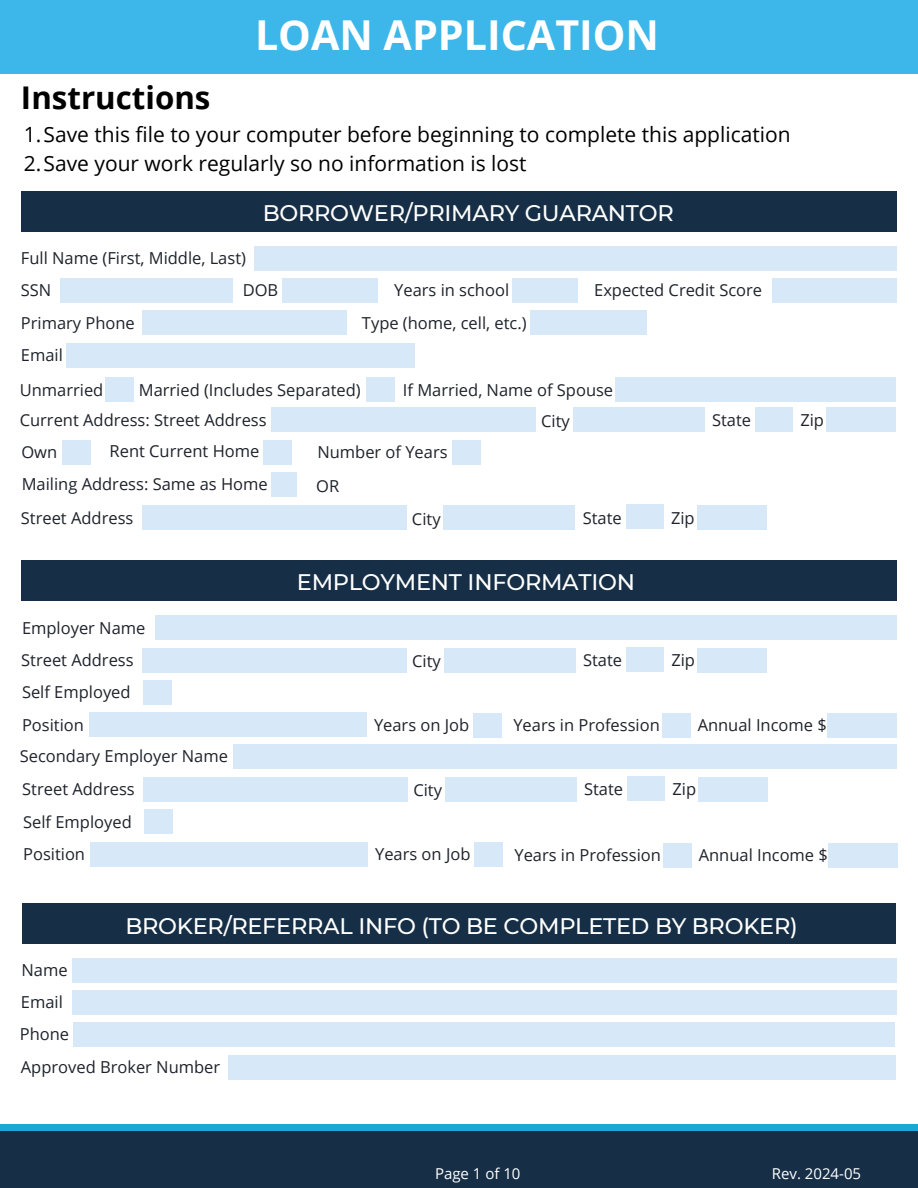
<style>
.page{position:relative;width:918px;height:1188px;background:#fff}
.page>*{position:absolute;margin:0;border:0;box-sizing:border-box;transform-origin:0 0}
.t1{font:700 41.25px "Open Sans";color:#fff}
.t2{font:700 31.35px "Open Sans";color:#000}
.t3{font:500 22.5px "Montserrat";letter-spacing:-.01em;color:#fff}
.t4{font:21px "Open Sans";color:#000}
.t5{font:16.5px "Open Sans";color:#1e232b}
.t6{font:15px "Open Sans";color:#fff}
</style>
<div class="page">
<div style="left:21px;top:192px;width:875px;height:40px;background:#162f46"></div>
<div style="left:21px;top:560px;width:875px;height:41px;background:#162f46"></div>
<div style="left:22px;top:903px;width:874px;height:41px;background:#162f46"></div>
<div style="left:0;top:1125px;width:918px;height:13px;background:#19a9d1"></div>
<div style="left:0;top:1131px;width:918px;height:57px;background:#162f46"></div>
<div style="left:0;top:0;width:918px;height:73px;background:#3db7e9"></div>
<div style="left:254px;top:246px;width:642px;height:25px;background:#d7e9f8"></div>
<div style="left:61px;top:278px;width:172px;height:25px;background:#d7e9f8"></div>
<div style="left:142px;top:311px;width:205px;height:24px;background:#d7e9f8"></div>
<div style="left:66px;top:343px;width:349px;height:25px;background:#d7e9f8"></div>
<div style="left:105px;top:377px;width:29px;height:25px;background:#d7e9f8"></div>
<div style="left:271px;top:408px;width:265px;height:24px;background:#d7e9f8"></div>
<div style="left:271px;top:472px;width:26px;height:25px;background:#d7e9f8"></div>
<div style="left:282px;top:278px;width:96px;height:25px;background:#d7e9f8"></div>
<div style="left:512px;top:278px;width:66px;height:25px;background:#d7e9f8"></div>
<div style="left:772px;top:278px;width:125px;height:25px;background:#d7e9f8"></div>
<div style="left:530px;top:311px;width:117px;height:24px;background:#d7e9f8"></div>
<div style="left:366px;top:378px;width:28px;height:24px;background:#d7e9f8"></div>
<div style="left:616px;top:377px;width:280px;height:25px;background:#d7e9f8"></div>
<div style="left:573px;top:408px;width:131px;height:24px;background:#d7e9f8"></div>
<div style="left:756px;top:407px;width:37px;height:24px;background:#d7e9f8"></div>
<div style="left:826px;top:408px;width:70px;height:24px;background:#d7e9f8"></div>
<div style="left:62px;top:440px;width:28px;height:25px;background:#d7e9f8"></div>
<div style="left:263px;top:440px;width:28px;height:24px;background:#d7e9f8"></div>
<div style="left:452px;top:440px;width:29px;height:25px;background:#d7e9f8"></div>
<div style="left:142px;top:506px;width:264px;height:24px;background:#d7e9f8"></div>
<div style="left:444px;top:506px;width:131px;height:24px;background:#d7e9f8"></div>
<div style="left:626px;top:505px;width:38px;height:24px;background:#d7e9f8"></div>
<div style="left:697px;top:506px;width:70px;height:24px;background:#d7e9f8"></div>
<div style="left:156px;top:615px;width:741px;height:25px;background:#d7e9f8"></div>
<div style="left:143px;top:680px;width:29px;height:25px;background:#d7e9f8"></div>
<div style="left:89px;top:713px;width:278px;height:24px;background:#d7e9f8"></div>
<div style="left:142px;top:648px;width:265px;height:25px;background:#d7e9f8"></div>
<div style="left:444px;top:648px;width:131px;height:25px;background:#d7e9f8"></div>
<div style="left:627px;top:647px;width:37px;height:25px;background:#d7e9f8"></div>
<div style="left:697px;top:648px;width:70px;height:25px;background:#d7e9f8"></div>
<div style="left:473px;top:713px;width:28px;height:25px;background:#d7e9f8"></div>
<div style="left:662px;top:713px;width:28px;height:25px;background:#d7e9f8"></div>
<div style="left:827px;top:713px;width:70px;height:25px;background:#d7e9f8"></div>
<div style="left:233px;top:744px;width:664px;height:25px;background:#d7e9f8"></div>
<div style="left:145px;top:810px;width:28px;height:24px;background:#d7e9f8"></div>
<div style="left:90px;top:842px;width:278px;height:25px;background:#d7e9f8"></div>
<div style="left:144px;top:777px;width:264px;height:25px;background:#d7e9f8"></div>
<div style="left:445px;top:777px;width:132px;height:25px;background:#d7e9f8"></div>
<div style="left:628px;top:776px;width:37px;height:25px;background:#d7e9f8"></div>
<div style="left:698px;top:777px;width:70px;height:25px;background:#d7e9f8"></div>
<div style="left:474px;top:842px;width:28px;height:25px;background:#d7e9f8"></div>
<div style="left:663px;top:843px;width:29px;height:25px;background:#d7e9f8"></div>
<div style="left:828px;top:843px;width:70px;height:25px;background:#d7e9f8"></div>
<div style="left:73px;top:958px;width:824px;height:24px;background:#d7e9f8"></div>
<div style="left:72px;top:990px;width:824px;height:25px;background:#d7e9f8"></div>
<div style="left:73px;top:1022px;width:822px;height:25px;background:#d7e9f8"></div>
<div style="left:228px;top:1055px;width:668px;height:24px;background:#d7e9f8"></div>
<p class="t1" style="left:255px;top:6px;width:406px">LOAN APPLICATION</p>
<p class="t2" style="left:21px;top:75px;width:191px">Instructions</p>
<p class="t4" style="left:24px;top:120px;width:768px">1.Save this file to your computer before beginning to complete this application</p>
<p class="t4" style="left:24px;top:149px;width:504px">2.Save your work regularly so no information is lost</p>
<p class="t3" style="left:263px;top:199px;width:413px">BORROWER/PRIMARY GUARANTOR</p>
<p class="t5" style="left:21px;top:246px;width:227px">Full Name (First, Middle, Last)</p>
<p class="t5" style="left:21px;top:279px;width:32px">SSN</p>
<p class="t5" style="left:21px;top:311px;width:115px">Primary Phone</p>
<p class="t5" style="left:21px;top:343px;width:43px">Email</p>
<p class="t5" style="left:20px;top:379px;width:85px">Unmarried</p>
<p class="t5" style="left:20px;top:408px;width:248px">Current Address: Street Address</p>
<p class="t5" style="left:21px;top:440px;width:37px">Own</p>
<p class="t5" style="left:22px;top:473px;width:247px">Mailing Address: Same as Home</p>
<p class="t5" style="left:243px;top:279px;width:37px">DOB</p>
<p class="t5" style="left:394px;top:279px;width:116px">Years in school</p>
<p class="t5" style="left:594px;top:279px;width:169px">Expected Credit Score</p>
<p class="t5" style="left:362px;top:311px;width:166px">Type (home, cell, etc.)</p>
<p class="t5" style="left:139px;top:379px;width:223px">Married (Includes Separated)</p>
<p class="t5" style="left:403px;top:378px;width:212px">If Married, Name of Spouse</p>
<p class="t5" style="left:541px;top:409px;width:30px">City</p>
<p class="t5" style="left:712px;top:408px;width:41px">State</p>
<p class="t5" style="left:800px;top:408px;width:25px">Zip</p>
<p class="t5" style="left:110px;top:440px;width:151px">Rent Current Home</p>
<p class="t5" style="left:317px;top:440px;width:132px">Number of Years</p>
<p class="t5" style="left:316px;top:474px;width:25px">OR</p>
<p class="t5" style="left:21px;top:506px;width:114px">Street Address</p>
<p class="t5" style="left:412px;top:507px;width:30px">City</p>
<p class="t5" style="left:583px;top:506px;width:41px">State</p>
<p class="t5" style="left:671px;top:506px;width:25px">Zip</p>
<p class="t5" style="left:22px;top:616px;width:125px">Employer Name</p>
<p class="t3" style="left:297px;top:568px;width:340px">EMPLOYMENT INFORMATION</p>
<p class="t5" style="left:21px;top:648px;width:114px">Street Address</p>
<p class="t5" style="left:412px;top:649px;width:30px">City</p>
<p class="t5" style="left:583px;top:648px;width:41px">State</p>
<p class="t5" style="left:671px;top:648px;width:25px">Zip</p>
<p class="t5" style="left:22px;top:681px;width:110px">Self Employed</p>
<p class="t5" style="left:22px;top:713px;width:63px">Position</p>
<p class="t5" style="left:20px;top:744px;width:210px">Secondary Employer Name</p>
<p class="t5" style="left:374px;top:713px;width:97px">Years on Job</p>
<p class="t5" style="left:513px;top:714px;width:148px">Years in Profession</p>
<p class="t5" style="left:698px;top:714px;width:131px">Annual Income $</p>
<p class="t5" style="left:22px;top:778px;width:114px">Street Address</p>
<p class="t5" style="left:413px;top:779px;width:30px">City</p>
<p class="t5" style="left:584px;top:778px;width:41px">State</p>
<p class="t5" style="left:672px;top:778px;width:25px">Zip</p>
<p class="t5" style="left:23px;top:810px;width:110px">Self Employed</p>
<p class="t5" style="left:23px;top:842px;width:63px">Position</p>
<p class="t5" style="left:375px;top:842px;width:97px">Years on Job</p>
<p class="t5" style="left:514px;top:843px;width:148px">Years in Profession</p>
<p class="t5" style="left:699px;top:843px;width:131px">Annual Income $</p>
<p class="t3" style="left:125px;top:912px;width:674px">BROKER/REFERRAL INFO (TO BE COMPLETED BY BROKER)</p>
<p class="t5" style="left:21px;top:958px;width:48px">Name</p>
<p class="t5" style="left:21px;top:990px;width:43px">Email</p>
<p class="t5" style="left:20px;top:1023px;width:51px">Phone</p>
<p class="t5" style="left:21px;top:1055px;width:201px">Approved Broker Number</p>
<p class="t6" style="left:435px;top:1163px;width:87px">Page 1 of 10</p>
<p class="t6" style="left:772px;top:1163px;width:91px">Rev. 2024-05</p>
</div>
